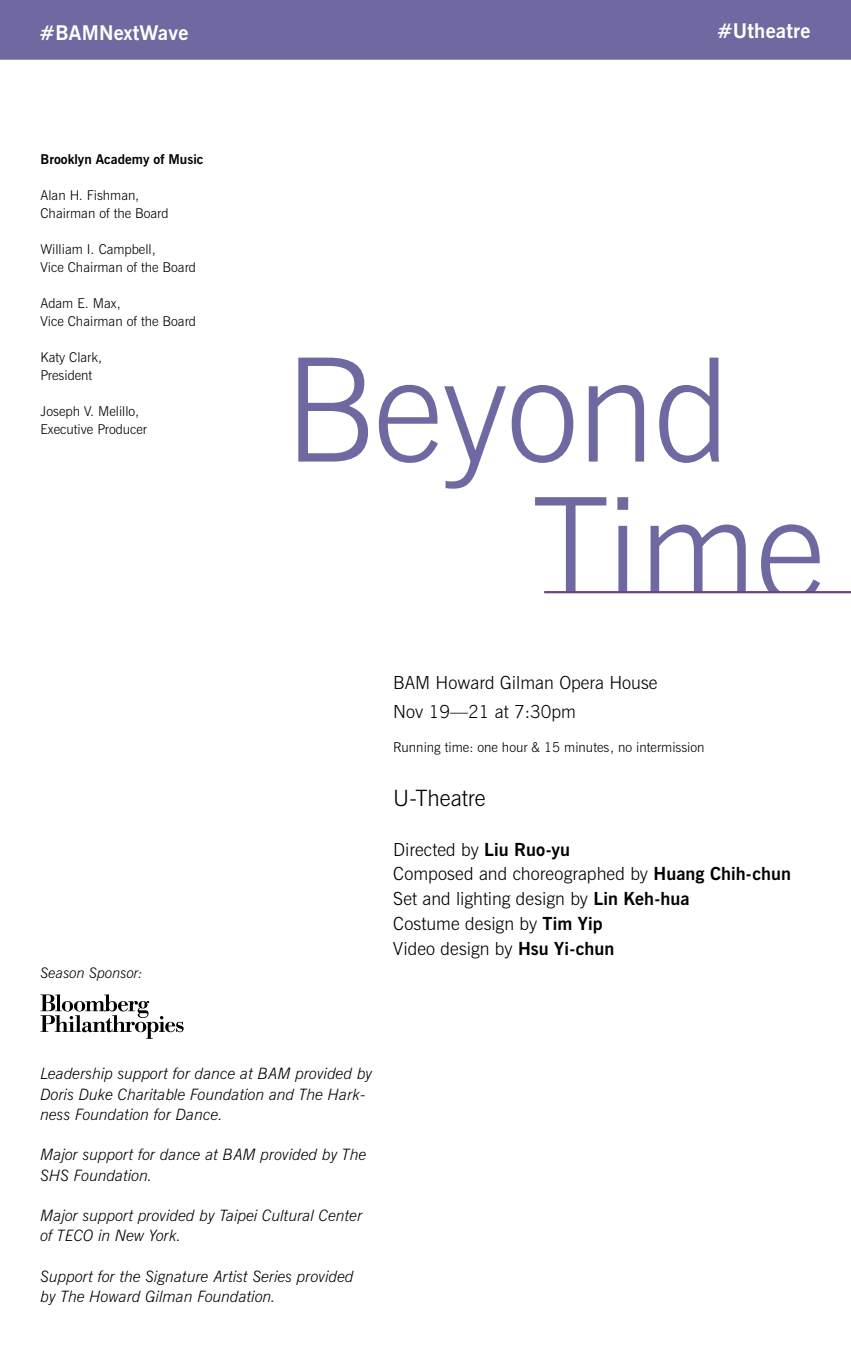
<style>
.page{position:relative;width:851px;height:1357px;background:#fff}
.page>*{position:absolute;margin:0;border:0;box-sizing:border-box;transform-origin:0 0}
.t1{font:300 144px/139.5px "News Gothic BT";letter-spacing:-.01em;color:#6f69a1}
.t2{font:300 22.5px "News Gothic BT";letter-spacing:-.005em;color:#000}
.t3{font:700 20.25px "News Gothic BT";letter-spacing:.01em;color:#fff}
.t4{font:300 18px/24.8px "News Gothic BT";color:#000}
.t5{font:italic 300 15.75px/20.2px "News Gothic BT";color:#000}
.t6{font:italic 300 14.62px "News Gothic BT";color:#000}
.t7{font:300 13.5px/18px "News Gothic BT";color:#000}
.t8{font:700 13.5px "News Gothic BT";color:#000}
.s1{font-weight:700}
</style>
<div class="page">
<div style="left:0;top:0;width:850px;height:60px;background:#6f69a1"></div>
<svg style="left:40px;top:994px;width:144px;height:45px"></svg>
<hr style="left:544px;top:591px;width:306px;height:2px;background:#6c4481">
<p class="t3" style="left:40px;top:20px;width:150px">#BAMNextWave</p>
<p class="t3" style="left:717px;top:18px;width:95px">#Utheatre</p>
<p class="t8" style="left:40px;top:151px;width:164px">Brooklyn Academy of Music</p>
<p class="t7" style="left:40px;top:186px;width:130px">Alan H. Fishman,<br>Chairman of the Board</p>
<p class="t7" style="left:40px;top:240px;width:157px">William I. Campbell,<br>Vice Chairman of the Board</p>
<p class="t7" style="left:40px;top:294px;width:157px">Adam E. Max,<br>Vice Chairman of the Board</p>
<p class="t7" style="left:40px;top:348px;width:63px">Katy Clark,<br>President</p>
<p class="t7" style="left:40px;top:402px;width:108px">Joseph V. Melillo,<br>Executive Producer</p>
<p class="t6" style="left:40px;top:964px;width:104px">Season Sponsor:</p>
<h1 class="t1" style="left:532px;top:340px;width:294px;text-indent:-248px">Beyond<br>Time</h1>
<p class="t4" style="left:393px;top:668px;width:266px;line-height:29.2px">BAM Howard Gilman Opera House<br>Nov 19—21 at 7:30pm</p>
<p class="t7" style="left:393px;top:738px;width:313px">Running time: one hour &amp; 15 minutes, no intermission</p>
<h2 class="t2" style="left:393px;top:784px;width:94px">U-Theatre</h2>
<p class="t4" style="left:393px;top:836px;width:399px">Directed by <span class="s1">Liu Ruo-yu<br></span>Composed and choreographed by <span class="s1">Huang Chih-chun<br></span>Set and lighting design by <span class="s1">Lin Keh-hua<br></span>Costume design by <span class="s1">Tim Yip<br></span>Video design by <span class="s1">Hsu Yi-chun</span></p>
<p class="t5" style="left:40px;top:1063px;width:333px">Leadership support for dance at BAM provided by<br>Doris Duke Charitable Foundation and The Hark&shy;ness Foundation for Dance.</p>
<p class="t5" style="left:40px;top:1144px;width:327px">Major support for dance at BAM provided by The<br>SHS Foundation.</p>
<p class="t5" style="left:40px;top:1205px;width:323px">Major support provided by Taipei Cultural Center of TECO in New York.</p>
<p class="t5" style="left:40px;top:1266px;width:315px">Support for the Signature Artist Series provided by The Howard Gilman Foundation.</p>
</div>
